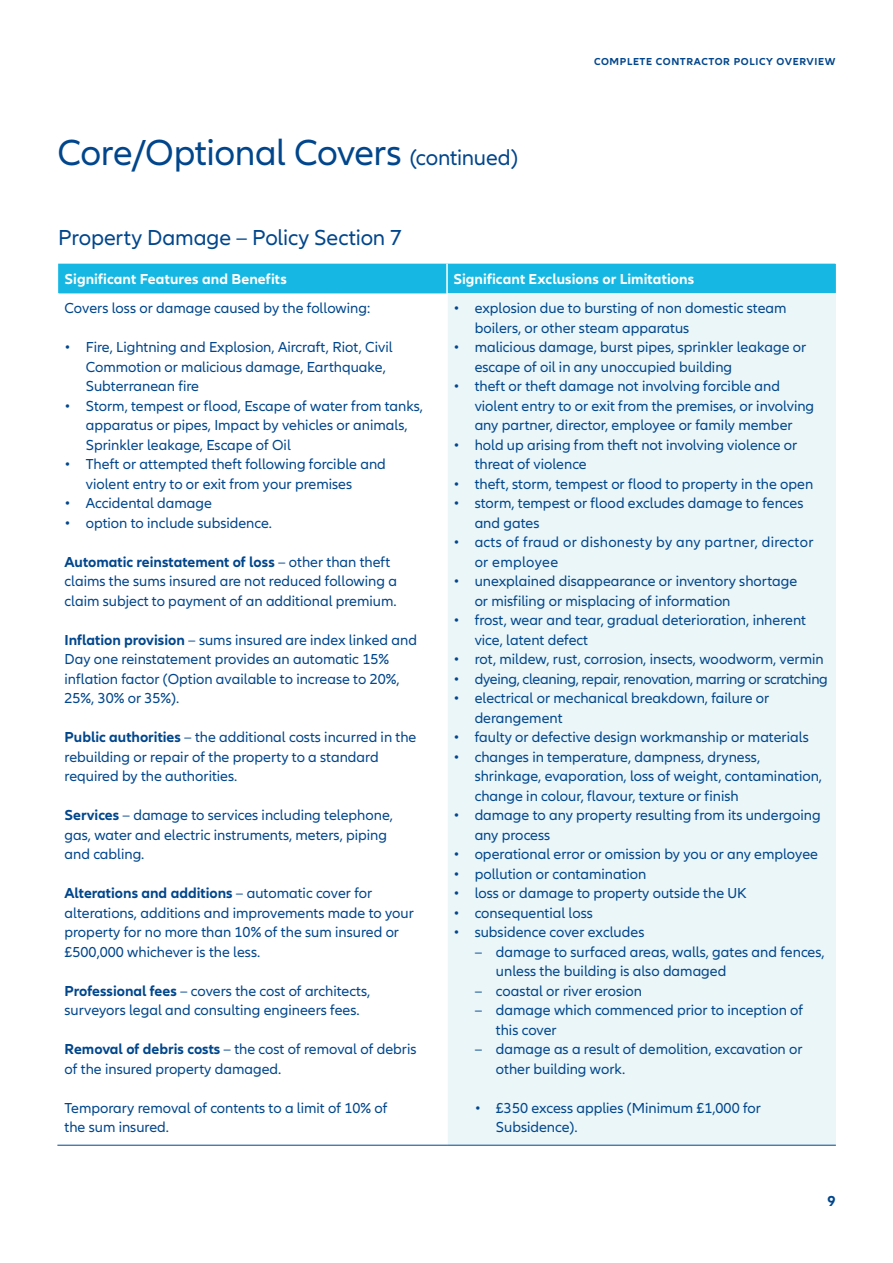
<style>
.page{position:relative;width:893px;height:1263px;background:#fff}
.page>*{position:absolute;margin:0;border:0;box-sizing:border-box;transform-origin:0 0}
.t1{font:37.5px "Allianz Neo";letter-spacing:-.015em;color:#01468c}
.Subheadline___CTA_15{font:22.5px "Allianz Neo";letter-spacing:-.005em;color:#01468c}
.t2{font:15px/19.5px "Allianz Neo";color:#01468c}
.Subhead_2_blue_bold{font:700 15px "Allianz Neo";letter-spacing:.005em;color:#fff}
.t3{font:15px/19.5px "Allianz Neo";letter-spacing:.02em;color:#01468c}
.t4{font:15px "Allianz Neo";letter-spacing:-.02em;color:#01468c}
.t5{font:700 15px "Allianz Neo";color:#01468c}
.t6{font:700 10.5px "Allianz Neo";letter-spacing:.06em;color:#01468c}
.s1{font-size:22.5px}
.s2{font-weight:400}
.s3{font-weight:700}
</style>
<div class="page">
<div style="left:58px;top:264px;width:778px;height:29px;background:#16b8e3"></div>
<div style="left:447px;top:293px;width:389px;height:852px;background:#eaf6f8"></div>
<hr style="left:446px;top:264px;width:2px;height:29px;background:#fff">
<hr style="left:446px;top:293px;width:2px;height:852px;background:#fff">
<hr style="left:57px;top:1145px;width:390px;height:1px;background:#01468c">
<hr style="left:447px;top:1145px;width:389px;height:1px;background:#01468c">
<p class="t1" style="left:57px;top:132px;width:462px">Core/Optional Covers <span class="s1">(continued)</span></p>
<p class="t6" style="left:594px;top:56px;width:243px">COMPLETE CONTRACTOR POLICY OVERVIEW</p>
<p class="Subheadline___CTA_15" style="left:58px;top:224px;width:346px">Property Damage – Policy Section 7</p>
<p class="Subhead_2_blue_bold" style="left:65px;top:271px;width:224px">Significant Features and Benefits</p>
<p class="Subhead_2_blue_bold" style="left:453px;top:271px;width:242px">Significant Exclusions or Limitations</p>
<p class="t2" style="left:65px;top:299px;width:307px">Covers loss or damage caused by the following:</p>
<p class="t2" style="left:86px;top:338px;width:308px;text-indent:-21px">• Fire, Lightning and Explosion, Aircraft, Riot, Civil<br>Commotion or malicious damage, Earthquake,<br>Subterranean fire</p>
<p class="t2" style="left:86px;top:397px;width:339px;text-indent:-21px">• Storm, tempest or flood, Escape of water from tanks, apparatus or pipes, Impact by vehicles or animals,<br>Sprinkler leakage, Escape of Oil</p>
<p class="t2" style="left:65px;top:455px;width:323px">• Theft or attempted theft following forcible and</p>
<p class="t2" style="left:86px;top:475px;width:268px">violent entry to or exit from your premises</p>
<p class="t2" style="left:65px;top:494px;width:149px">• Accidental damage</p>
<p class="t2" style="left:65px;top:514px;width:209px">• option to include subsidence.</p>
<p class="t5" style="left:65px;top:553px;width:327px">Automatic reinstatement of loss <span class="s2">– other than theft</span></p>
<p class="t2" style="left:65px;top:572px;width:334px">claims the sums insured are not reduced following a</p>
<p class="t2" style="left:65px;top:592px;width:334px">claim subject to payment of an additional premium.</p>
<p class="t2" style="left:65px;top:631px;width:354px"><span class="s3">Inflation provision</span> – sums insured are index linked and<br>Day one reinstatement provides an automatic 15% inflation factor (Option available to increase to 20%,</p>
<p class="t2" style="left:65px;top:689px;width:116px">25%, 30% or 35%).</p>
<p class="t2" style="left:65px;top:728px;width:353px"><span class="s3">Public authorities</span> – the additional costs incurred in the rebuilding or repair of the property to a standard</p>
<p class="t2" style="left:65px;top:767px;width:174px">required by the authorities.</p>
<p class="t2" style="left:65px;top:806px;width:330px"><span class="s3">Services</span> – damage to services including telephone,</p>
<p class="t2" style="left:65px;top:826px;width:324px">gas, water and electric instruments, meters, piping</p>
<p class="t2" style="left:65px;top:845px;width:81px">and cabling.</p>
<p class="t2" style="left:65px;top:884px;width:351px"><span class="s3">Alterations and additions</span> – automatic cover for alterations, additions and improvements made to your property for no more than 10% of the sum insured or £500,000 whichever is the less.</p>
<p class="t2" style="left:65px;top:982px;width:307px"><span class="s3">Professional fees</span> – covers the cost of architects,</p>
<p class="t2" style="left:65px;top:1001px;width:297px">surveyors legal and consulting engineers fees.</p>
<p class="t2" style="left:65px;top:1040px;width:353px"><span class="s3">Removal of debris costs</span> – the cost of removal of debris</p>
<p class="t2" style="left:65px;top:1060px;width:218px">of the insured property damaged.</p>
<p class="t2" style="left:65px;top:1099px;width:324px">Temporary removal of contents to a limit of 10% of</p>
<p class="t2" style="left:65px;top:1118px;width:106px">the sum insured.</p>
<p class="t2" style="left:475px;top:299px;width:313px;text-indent:-21px">• explosion due to bursting of non domestic steam boilers, or other steam apparatus</p>
<p class="t2" style="left:475px;top:338px;width:333px;text-indent:-21px">• malicious damage, burst pipes, sprinkler leakage or escape of oil in any unoccupied building</p>
<p class="t2" style="left:453px;top:377px;width:328px">• theft or theft damage not involving forcible and</p>
<p class="t2" style="left:475px;top:397px;width:341px">violent entry to or exit from the premises, or involving any partner, director, employee or family member</p>
<p class="t2" style="left:475px;top:436px;width:324px;text-indent:-21px">• hold up arising from theft not involving violence or threat of violence</p>
<p class="t2" style="left:453px;top:475px;width:361px">• theft, storm, tempest or flood to property in the open</p>
<p class="t2" style="left:475px;top:494px;width:330px;text-indent:-21px">• storm, tempest or flood excludes damage to fences and gates</p>
<p class="t3" style="left:475px;top:533px;width:340px;text-indent:-21px">• acts of fraud or dishonesty by any partner, director or employee</p>
<p class="t2" style="left:453px;top:572px;width:345px">• unexplained disappearance or inventory shortage</p>
<p class="t2" style="left:475px;top:592px;width:257px">or misfiling or misplacing of information</p>
<p class="t2" style="left:475px;top:611px;width:333px;text-indent:-21px">• frost, wear and tear, gradual deterioration, inherent vice, latent defect</p>
<p class="t2" style="left:453px;top:650px;width:372px">• rot, mildew, rust, corrosion, insects, woodworm, vermin</p>
<p class="t4" style="left:453px;top:670px;width:376px">• dyeing, cleaning, repair, renovation, marring or scratching</p>
<p class="t2" style="left:475px;top:689px;width:296px;text-indent:-21px">• electrical or mechanical breakdown, failure or derangement</p>
<p class="t2" style="left:453px;top:728px;width:357px">• faulty or defective design workmanship or materials</p>
<p class="t2" style="left:475px;top:748px;width:349px;text-indent:-21px">• changes in temperature, dampness, dryness, shrinkage, evaporation, loss of weight, contamination, change in colour, flavour, texture or finish</p>
<p class="t2" style="left:475px;top:806px;width:347px;text-indent:-21px">• damage to any property resulting from its undergoing any process</p>
<p class="t2" style="left:453px;top:845px;width:366px">• operational error or omission by you or any employee</p>
<p class="t2" style="left:453px;top:865px;width:194px">• pollution or contamination</p>
<p class="t2" style="left:453px;top:884px;width:295px">• loss or damage to property outside the UK</p>
<p class="t2" style="left:453px;top:904px;width:141px">• consequential loss</p>
<p class="t2" style="left:453px;top:923px;width:193px">• subsidence cover excludes</p>
<p class="t2" style="left:496px;top:943px;width:330px;text-indent:-21px">– damage to surfaced areas, walls, gates and fences, unless the building is also damaged</p>
<p class="t2" style="left:475px;top:982px;width:169px">– coastal or river erosion</p>
<p class="t2" style="left:475px;top:1001px;width:330px">– damage which commenced prior to inception of</p>
<p class="t2" style="left:496px;top:1021px;width:62px">this cover</p>
<p class="t2" style="left:496px;top:1040px;width:308px;text-indent:-21px">– damage as a result of demolition, excavation or other building work.</p>
<p class="t2" style="left:496px;top:1099px;width:267px;text-indent:-21px">• £350 excess applies (Minimum £1,000 for<br>Subsidence).</p>
<p class="t5" style="left:827px;top:1192px;width:10px">9</p>
</div>
